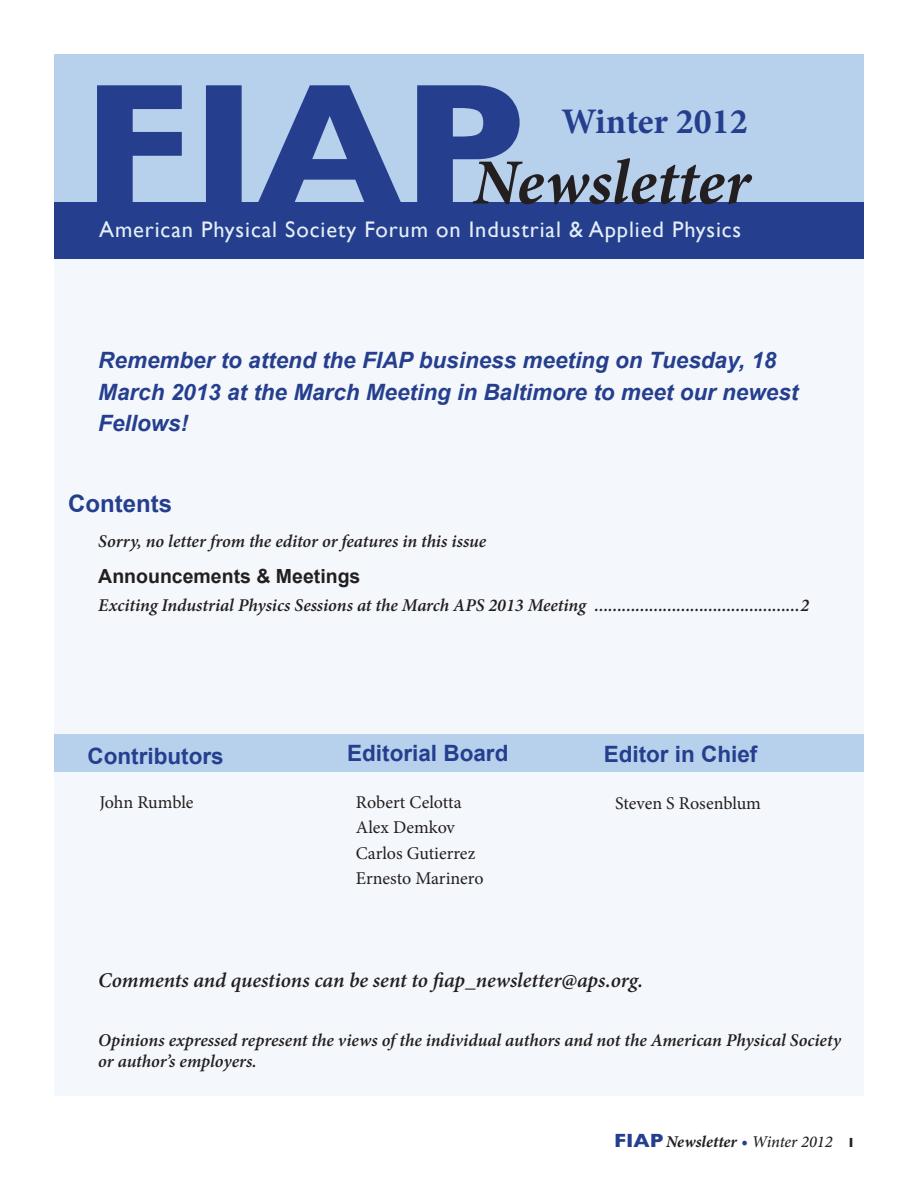
<style>
.page{position:relative;width:918px;height:1188px;background:#fff}
.page>*{position:absolute;margin:0;border:0;box-sizing:border-box;transform-origin:0 0}
.t1{font:italic 700 64.5px "Minion Pro";letter-spacing:.005em;color:#231f20}
.t2{font:700 36px "Minion Pro";letter-spacing:-.005em;color:#253f8e}
.t3{font:700 24px "Arial";color:#253f8e}
.t4{font:italic 700 22.5px/31.5px "Arial";color:#253f8e}
.t5{font:22.5px "Gill Sans";letter-spacing:.04em;color:#e4eef8}
.t6{font:700 22.5px "Arial";color:#253f8e}
.t7{font:italic 600 21px "Minion Pro";color:#231f20}
.t8{font:700 19.5px "Arial";color:#231f20}
.t9{font:italic 600 18px/21.6px "Minion Pro";letter-spacing:-.005em;color:#231f20}
.t10{font:18px/25.5px "Minion Pro";color:#231f20}
.t11{font:italic 700 16.5px "Minion Pro";letter-spacing:.005em;color:#231f20}
.s1{font-family:"Gill Sans";font-style:normal;font-size:19.5px;color:#253f8e}
.s2{font-weight:500;font-size:18px;color:#253f8e}
.s3{font-weight:500}
.s4{font-family:"Gill Sans";font-style:normal;font-size:13.5px}
</style>
<div class="page">
<div style="left:54px;top:257px;width:810px;height:839px;background:#f4f7fc"></div>
<div style="left:54px;top:54px;width:810px;height:202px;background:#b7d0ec"></div>
<svg style="left:97px;top:85px;width:423px;height:117px;fill:#253f8e"></svg>
<div style="left:54px;top:202px;width:810px;height:56px;background:#253f8e"></div>
<div style="left:54px;top:734px;width:810px;height:38px;background:#b7d0ec"></div>
<h2 class="t2" style="left:561px;top:96px;width:188px">Winter 2012</h2>
<h1 class="t1" style="left:473px;top:137px;width:279px">Newsletter</h1>
<p class="t5" style="left:99px;top:216px;width:644px">American Physical Society Forum on Industrial &amp; Applied Physics</p>
<p class="t4" style="left:98px;top:345px;width:702px">Remember to attend the FIAP business meeting on Tuesday, 18<br>March 2013 at the March Meeting in Baltimore to meet our newest<br>Fellows!</p>
<h3 class="t3" style="left:68px;top:487px;width:105px">Contents</h3>
<p class="t9" style="left:98px;top:530px;width:390px">Sorry, no letter from the editor or features in this issue</p>
<p class="t8" style="left:98px;top:563px;width:264px">Announcements &amp; Meetings</p>
<p class="t9" style="left:98px;top:595px;width:713px">Exciting Industrial Physics Sessions at the March APS 2013 Meeting .............................................2</p>
<p class="t6" style="left:87px;top:741px;width:138px">Contributors</p>
<p class="t6" style="left:347px;top:738px;width:163px">Editorial Board</p>
<p class="t6" style="left:604px;top:739px;width:155px">Editor in Chief</p>
<p class="t10" style="left:356px;top:789px;width:129px">Robert Celotta<br>Alex Demkov<br>Carlos Gutierrez<br>Ernesto Marinero</p>
<p class="t10" style="left:99px;top:790px;width:96px">John Rumble</p>
<p class="t10" style="left:615px;top:791px;width:147px">Steven S Rosenblum</p>
<p class="t7" style="left:98px;top:965px;width:546px">Comments and questions can be sent to fiap_newsletter@aps.org.</p>
<p class="t9" style="left:98px;top:1029px;width:744px">Opinions expressed represent the views of the individual authors and not the American Physical Society or author’s employers.</p>
<p class="t11" style="left:614px;top:1130px;width:243px"><span class="s1">FIAP</span> Newsletter <span class="s2">•</span> <span class="s3">Winter 2012</span> <span class="s4">1</span></p>
</div>
